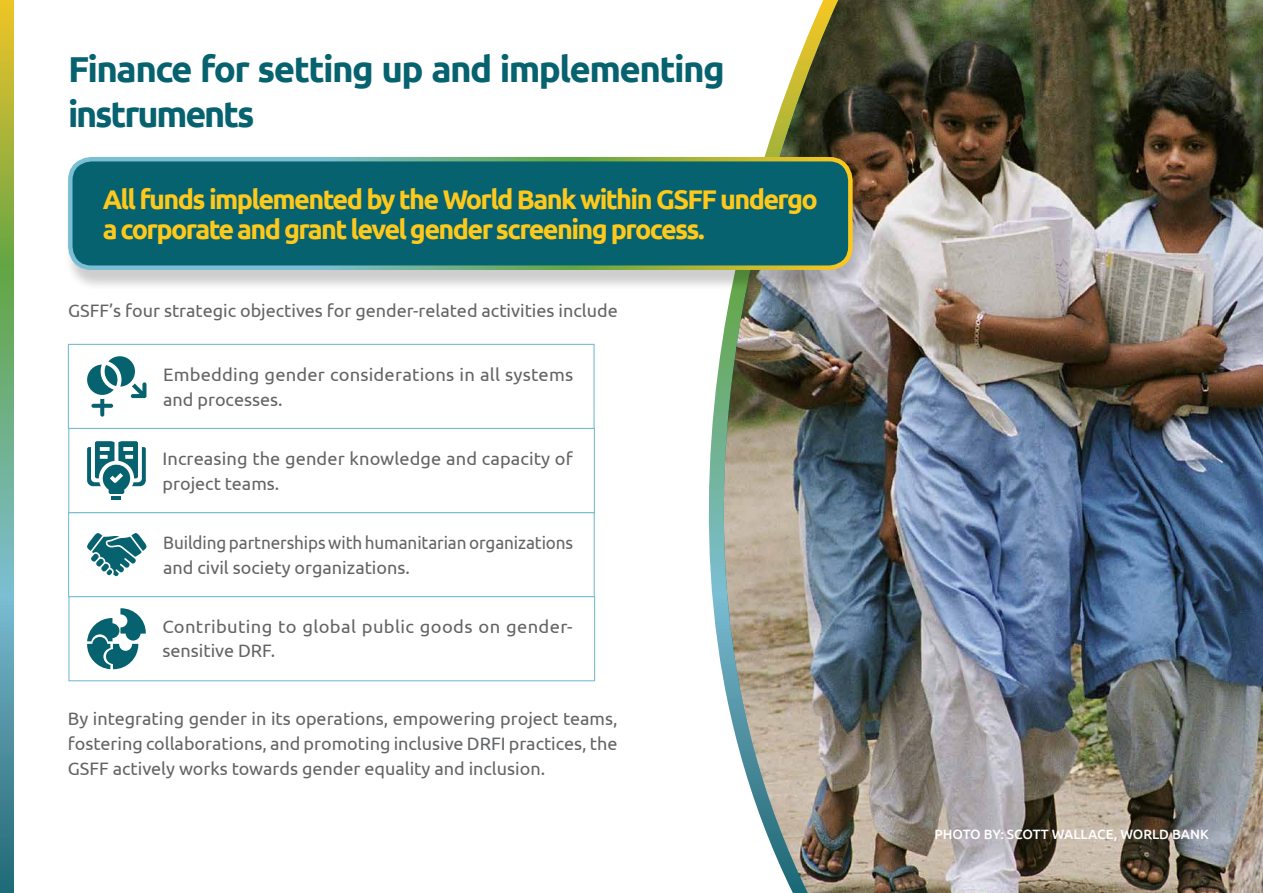
<style>
.page{position:relative;width:1263px;height:893px;background:#fff}
.page>*{position:absolute;margin:0;border:0;box-sizing:border-box;transform-origin:0 0}
.t1{font:700 36px/45px "Ubuntu";letter-spacing:-.045em;color:#06626f}
.t2{font:700 27px/30.6px "Ubuntu";letter-spacing:-.06em;color:#ffc91b}
.t3{font:18px/24.6px "Ubuntu";color:#636466}
.t4{font:18px/24.6px "Ubuntu";color:#636466;scale:.95 1}
.t5{font:18px/24.6px "Ubuntu";letter-spacing:.02em;color:#636466}
.t6{font:500 13.5px "Ubuntu";color:#fff}
</style>
<div class="page">
<div style="left:68px;top:344px;width:527px;height:85px;background:#fff;border:1px solid #7bbed4"></div>
<div style="left:68px;top:428px;width:527px;height:85px;background:#fff;border:1px solid #7bbed4"></div>
<div style="left:68px;top:596px;width:527px;height:85px;background:#fff;border:1px solid #7bbed4"></div>
<svg style="left:589px;top:343px;width:133px;height:339px"></svg>
<img style="left:722px;top:0;width:541px;height:893px">
<div style="left:63px;top:161px;width:803px;height:131px;background:#000;opacity:.2"></div>
<div style="left:70px;top:159px;width:780px;height:109px;background:#06626f;border-radius:21px"></div>
<div style="left:68px;top:157px;width:785px;height:113px;border:4px solid #fff;border-radius:21px"></div>
<svg style="left:87px;top:356px;width:59px;height:61px"></svg>
<svg style="left:87px;top:441px;width:59px;height:59px"></svg>
<svg style="left:87px;top:533px;width:60px;height:43px"></svg>
<svg style="left:87px;top:608px;width:59px;height:61px"></svg>
<svg style="left:0;top:0;width:13px;height:893px"></svg>
<h1 class="t1" style="left:68px;top:46px;width:658px">Finance for setting up and implementing instruments</h1>
<h2 class="t2" style="left:103px;top:183px;width:717px">All funds implemented by the World Bank within GSFF undergo a corporate and grant level gender screening process.</h2>
<p class="t3" style="left:68px;top:298px;width:551px">GSFF’s four strategic objectives for gender-related activities include</p>
<p class="t3" style="left:163px;top:362px;width:412px">Embedding gender considerations in all systems and processes.</p>
<p class="t3" style="left:162px;top:446px;width:412px">Increasing the gender knowledge and capacity of project teams.</p>
<p class="t4" style="left:163px;top:530px;width:433px">Building partnerships with humanitarian organizations and civil society organizations.</p>
<p class="t5" style="left:162px;top:613px;width:412px">Contributing to global public goods on gender&shy;sensitive DRF.</p>
<p class="t3" style="left:68px;top:706px;width:551px;text-align:justify">By integrating gender in its operations, empowering project teams, fostering collaborations, and promoting inclusive DRFI practices, the GSFF actively works towards gender equality and inclusion.</p>
<p class="t6" style="left:934px;top:826px;width:276px">PHOTO BY: SCOTT WALLACE, WORLD BANK</p>
</div>
